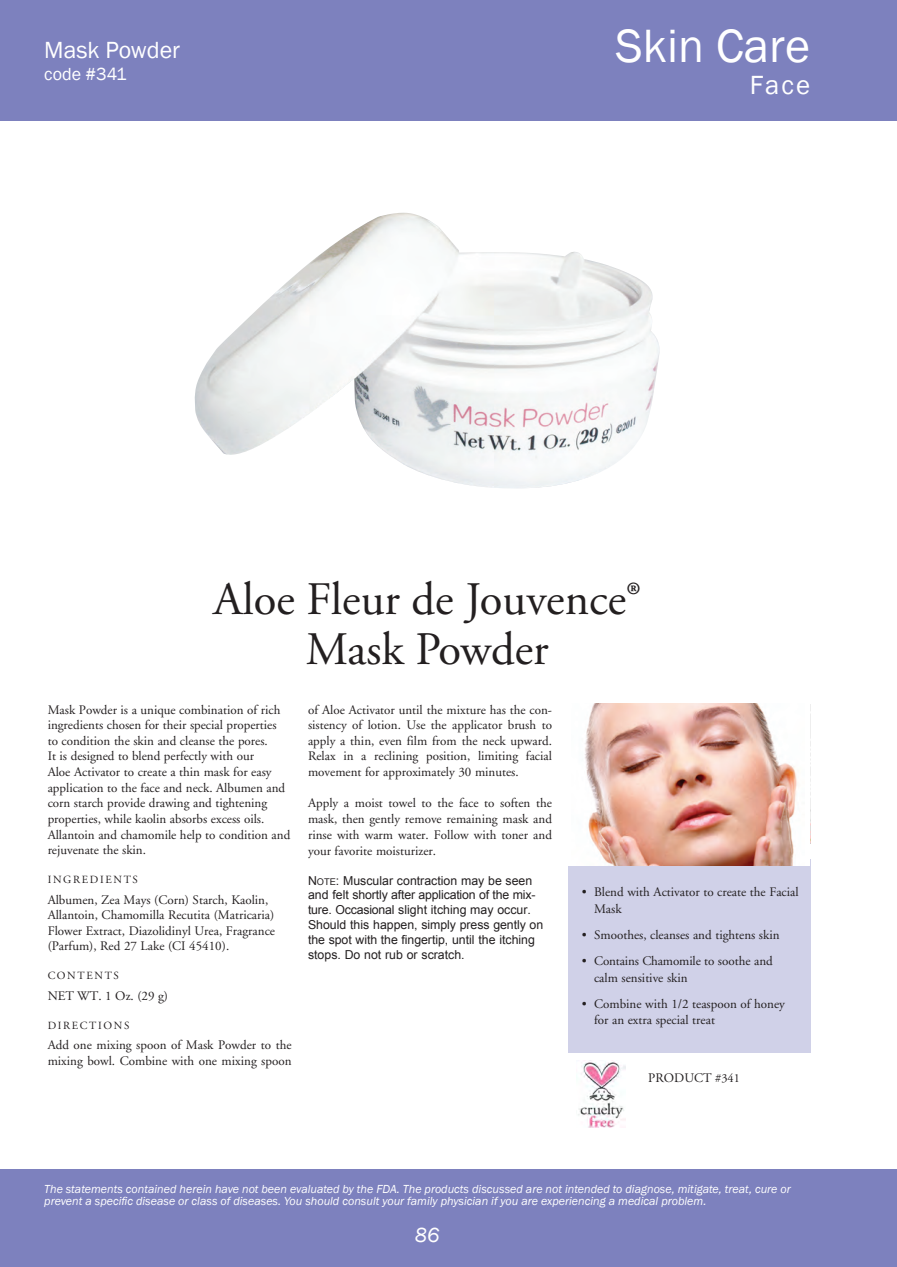
<style>
.page{position:relative;width:897px;height:1267px;background:#fff}
.page>*{position:absolute;margin:0;border:0;box-sizing:border-box;transform-origin:0 0}
.t1{font:48px "Franklin Gothic";color:#fff}
.t2{font:46.5px/49.8px "Adobe Garamond Pro";color:#231f20;text-align:center}
.t3{font:45.3px/54.3px "Adobe Garamond";color:#231f20;text-align:center}
.t4{font:27px "Franklin Gothic";color:#fff}
.t5{font:24px "Franklin Gothic";color:#fff}
.t6{font:italic 21px "Franklin Gothic";color:#fff}
.t7{font:18px "Franklin Gothic";color:#fff}
.t8{font:13.05px/15.6px "Adobe Garamond";color:#231f20}
.t9{font:12.3px/14.9px "Arial";color:#231f20}
.t10{font:italic 12px/12px "Franklin Gothic";color:#fff}
.t11{font:10.95px "Adobe Garamond";letter-spacing:.15em;color:#231f20}
.s1{font-style:inherit}
.s2{font-size:9.3px}
.s3{font-size:12.3px}
</style>
<div class="page">
<div style="left:0;top:1169px;width:896px;height:97px;background:#7d81be"></div>
<div style="left:0;top:0;width:896px;height:121px;background:#7d81be"></div>
<div style="left:568px;top:858px;width:242px;height:194px;background:#d0d1e8"></div>
<img style="left:578px;top:1060px;width:47px;height:67px">
<div style="left:563px;top:703px;width:247px;height:163px;background:#fff"></div>
<img style="left:585px;top:703px;width:213px;height:163px">
<img style="left:194px;top:213px;width:465px;height:276px">
<h3 class="t5" style="left:44px;top:35px;width:137px">Mask Powder</h3>
<h3 class="t7" style="left:44px;top:63px;width:84px">code #341</h3>
<h1 class="t1" style="left:615px;top:16px;width:196px">Skin Care</h1>
<h3 class="t4" style="left:749px;top:69px;width:62px">Face</h3>
<h2 class="t2" style="left:213px;top:575px;width:429px">Aloe Fleur de Jouvence®<br>Mask Powder</h2>
<h3 class="t3" style="left:218px;top:584px;width:427px">Aloe Fleur de Jouvence<sup>®<br></sup>Mask Powder</h3>
<p class="t8" style="left:48px;top:702px;width:244px">Mask Powder is a unique combination of rich ingredients chosen for their special properties<br>to condition the skin and cleanse the pores.<br>It is designed to blend perfectly with our<br>Aloe Activator to create a thin mask for easy application to the face and neck. Albumen and corn starch provide drawing and tightening properties, while kaolin absorbs excess oils.<br>Allantoin and chamomile help to condition and rejuvenate the skin.</p>
<p class="t11" style="left:48px;top:873px;width:92px">INGREDIENTS</p>
<p class="t8" style="left:48px;top:891px;width:229px">Albumen, Zea Mays (Corn) Starch, Kaolin, Allantoin, Chamomilla Recutita (Matricaria)<br>Flower Extract, Diazolidinyl Urea, Fragrance (Parfum), Red 27 Lake (CI 45410).</p>
<p class="t11" style="left:48px;top:969px;width:73px">CONTENTS</p>
<p class="t8" style="left:48px;top:988px;width:122px">NET WT. 1 Oz. (29 g)</p>
<p class="t11" style="left:48px;top:1019px;width:83px">DIRECTIONS</p>
<p class="t8" style="left:48px;top:1037px;width:245px">Add one mixing spoon of Mask Powder to the mixing bowl. Combine with one mixing spoon</p>
<p class="t8" style="left:308px;top:702px;width:245px;text-align:justify">of Aloe Activator until the mixture has the con&shy;sistency of lotion. Use the applicator brush to apply a thin, even film from the neck upward.<br>Relax in a reclining position, limiting facial movement for approximately 30 minutes.</p>
<p class="t8" style="left:308px;top:795px;width:245px;text-align:justify">Apply a moist towel to the face to soften the mask, then gently remove remaining mask and rinse with warm water. Follow with toner and your favorite moisturizer.</p>
<p class="t9" style="left:308px;top:873px;width:237px"><span class="s1">N</span><span class="s2">ote</span><span class="s1">:</span> Muscular contraction may be seen and felt shortly after application of the mix&shy;ture. Occasional slight itching may occur.<br>Should this happen, simply press gently on the spot with the fingertip, until the itching stops. Do not rub or scratch.</p>
<p class="t8" style="left:594px;top:884px;width:206px;line-height:16.5px;text-indent:-12px">• Blend with Activator to create the Facial<br>Mask</p>
<p class="t8" style="left:581px;top:927px;width:199px">• Smoothes, cleanses and tightens skin</p>
<p class="t8" style="left:594px;top:953px;width:180px;line-height:16.5px;text-indent:-12px">• Contains Chamomile to soothe and calm sensitive skin</p>
<p class="t8" style="left:594px;top:995px;width:192px;line-height:16.5px;text-indent:-12px">• Combine with 1/2 teaspoon of honey for an extra special treat</p>
<p class="t8" style="left:648px;top:1070px;width:93px">PRODUCT <span class="s3">#341</span></p>
<p class="t10" style="left:44px;top:1183px;width:748px">The statements contained herein have not been evaluated by the FDA. The products discussed are not intended to diagnose, mitigate, treat, cure or prevent a specific disease or class of diseases. You should consult your family physician if you are experiencing a medical problem.</p>
<h3 class="t6" style="left:415px;top:1222px;width:26px">86</h3>
</div>
